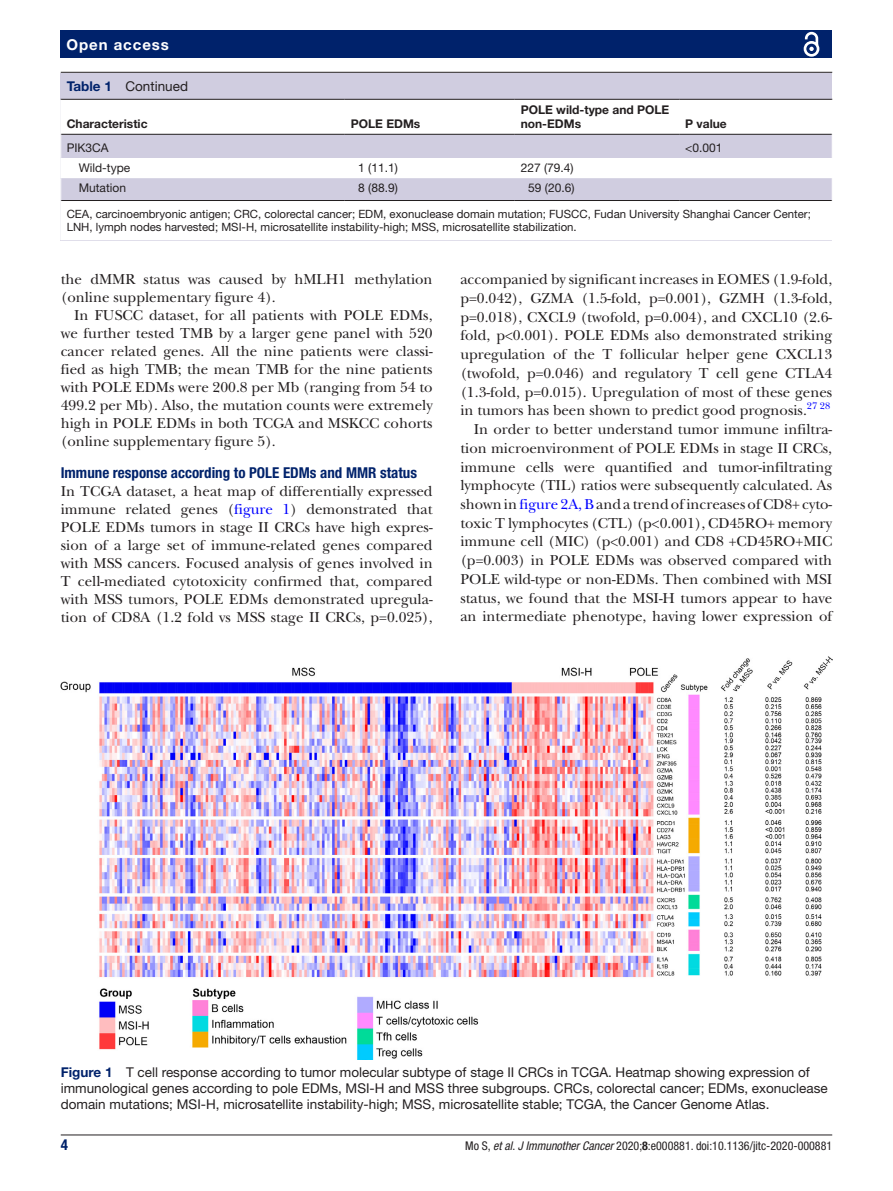
<style>
.page{position:relative;width:893px;height:1191px;background:#fff}
.page>*{position:absolute;margin:0;border:0;box-sizing:border-box;transform-origin:0 0}
.t1{font:15px/18.8px "New Baskerville";color:#231f20;text-align:justify}
.t2{font:700 condensed 15px "Helvetica Neue LT Std";color:#00226b}
.t3{font:700 15px "Helvetica Neue LT Std";letter-spacing:.065em;color:#fff}
.t4{font:13.5px/16.2px "Helvetica Neue LT Std";color:#231f20}
.t5{font:condensed 12px "Helvetica Neue LT Std";color:#231f20}
.t6{font:12px "Helvetica Neue LT Std";color:#231f20}
.t7{font:700 12px/14.4px "Helvetica Neue LT Std";color:#231f20}
.t8{font:11.4px/13.6px "Helvetica Neue LT Std";color:#231f20}
.t9{font:9.9px "New Baskerville";color:#00f}
.s1{font-weight:700;color:#00226b}
.s2{color:#00f}
.s3{font-style:italic}
.s4{font-weight:700}
</style>
<div class="page">
<hr style="left:61px;top:1134px;width:771px;height:1px;background:#231f20">
<div style="left:61px;top:31px;width:771px;height:27px;background:#00226b"></div>
<svg style="left:803px;top:31px;width:17px;height:26px"></svg>
<div style="left:61px;top:91px;width:771px;height:149px;background:#d0cde0"></div>
<div style="left:61px;top:100px;width:771px;height:140px;background:#fff"></div>
<svg style="left:61px;top:135px;width:771px;height:65px"></svg>
<hr style="left:61px;top:99px;width:284px;height:1px;background:#231f20">
<hr style="left:61px;top:134px;width:284px;height:1px;background:#231f20">
<hr style="left:345px;top:99px;width:170px;height:1px;background:#231f20">
<hr style="left:345px;top:134px;width:170px;height:1px;background:#231f20">
<hr style="left:515px;top:99px;width:164px;height:1px;background:#231f20">
<hr style="left:515px;top:134px;width:164px;height:1px;background:#231f20">
<hr style="left:679px;top:99px;width:153px;height:1px;background:#231f20">
<hr style="left:679px;top:134px;width:153px;height:1px;background:#231f20">
<hr style="left:345px;top:200px;width:170px;height:1px;background:#231f20">
<hr style="left:515px;top:200px;width:164px;height:1px;background:#231f20">
<hr style="left:679px;top:200px;width:153px;height:1px;background:#231f20">
<hr style="left:61px;top:200px;width:284px;height:1px;background:#231f20">
<svg style="left:60px;top:134px;width:1px;height:66px"></svg>
<hr style="left:67px;top:231px;width:765px;height:1px;background:#fff">
<div style="left:61px;top:73px;width:771px;height:18px;background:#d0cde0"></div>
<hr style="left:61px;top:72px;width:771px;height:1px;background:#231f20">
<img style="left:61px;top:656px;width:771px;height:403px">
<p class="t3" style="left:66px;top:35px;width:104px">Open access</p>
<p class="t4" style="left:67px;top:78px;width:123px"><span class="s1">Table 1</span> Continued</p>
<p class="t7" style="left:67px;top:116px;width:82px">Characteristic</p>
<p class="t7" style="left:351px;top:116px;width:71px">POLE EDMs</p>
<p class="t7" style="left:521px;top:102px;width:150px">POLE wild-type and POLE non-EDMs</p>
<p class="t7" style="left:685px;top:116px;width:43px">P value</p>
<p class="t6" style="left:67px;top:140px;width:44px">PIK3CA</p>
<p class="t6" style="left:685px;top:140px;width:39px">&lt;0.001</p>
<p class="t6" style="left:79px;top:161px;width:53px">Wild-type</p>
<p class="t6" style="left:358px;top:161px;width:41px">1 (11.1)</p>
<p class="t6" style="left:521px;top:161px;width:54px">227 (79.4)</p>
<p class="t6" style="left:79px;top:180px;width:49px">Mutation</p>
<p class="t6" style="left:358px;top:180px;width:41px">8 (88.9)</p>
<p class="t6" style="left:528px;top:180px;width:48px">59 (20.6)</p>
<p class="t8" style="left:67px;top:207px;width:746px">CEA, carcinoembryonic antigen; CRC, colorectal cancer; EDM, exonuclease domain mutation; FUSCC, Fudan University Shanghai Cancer Center;<br>LNH, lymph nodes harvested; MSI-H, microsatellite instability-high; MSS, microsatellite stabilization.</p>
<p class="t1" style="left:61px;top:270px;width:373px;line-height:18px">the dMMR status was caused by hMLH1 methylation (online supplementary figure 4).</p>
<p class="t1" style="left:61px;top:306px;width:373px;line-height:18px;text-indent:14px">In FUSCC dataset, for all patients with POLE EDMs, we further tested TMB by a larger gene panel with 520 cancer related genes. All the nine patients were classi&shy;fied as high TMB; the mean TMB for the nine patients with POLE EDMs were 200.8 per Mb (ranging from 54 to 499.2 per Mb). Also, the mutation counts were extremely high in POLE EDMs in both TCGA and MSKCC cohorts (online supplementary figure 5).</p>
<p class="t2" style="left:61px;top:463px;width:358px">Immune response according to POLE EDMs and MMR status</p>
<p class="t1" style="left:61px;top:482px;width:373px;line-height:18px">In TCGA dataset, a heat map of differentially expressed immune related genes (<span class="s2">figure 1</span>) demonstrated that POLE EDMs tumors in stage II CRCs have high expres&shy;sion of a large set of immune-related genes compared with MSS cancers. Focused analysis of genes involved in T cell-mediated cytotoxicity confirmed that, compared with MSS tumors, POLE EDMs demonstrated upregula&shy;tion of CD8A (1.2 fold vs MSS stage II CRCs, p=0.025),</p>
<p class="t1" style="left:460px;top:270px;width:373px">accompanied by significant increases in EOMES (1.9-fold, p=0.042), GZMA (1.5-fold, p=0.001), GZMH (1.3-fold, p=0.018), CXCL9 (twofold, p=0.004), and CXCL10 (2.6- fold, p&lt;0.001). POLE EDMs also demonstrated striking upregulation of the T follicular helper gene CXCL13 (twofold, p=0.046) and regulatory T cell gene CTLA4 (1.3-fold, p=0.015). Upregulation of most of these genes in tumors has been shown to predict good prognosis.</p>
<p class="t9" style="left:807px;top:399px;width:25px">27 28</p>
<p class="t1" style="left:460px;top:420px;width:373px;text-indent:14px">In order to better understand tumor immune infiltra&shy;tion microenvironment of POLE EDMs in stage II CRCs, immune cells were quantified and tumor-infiltrating lymphocyte (TIL) ratios were subsequently calculated. As shown in <span class="s2">figure 2A, B</span> and a trend of increases of CD8+ cyto&shy;toxic T lymphocytes (CTL) (p&lt;0.001), CD45RO+ memory immune cell (MIC) (p&lt;0.001) and CD8 +CD45RO+MIC (p=0.003) in POLE EDMs was observed compared with POLE wild-type or non-EDMs. Then combined with MSI status, we found that the MSI-H tumors appear to have an intermediate phenotype, having lower expression of</p>
<p class="t4" style="left:61px;top:1063px;width:768px"><span class="s1">Figure 1</span> T cell response according to tumor molecular subtype of stage II CRCs in TCGA. Heatmap showing expression of immunological genes according to pole EDMs, MSI-H and MSS three subgroups. CRCs, colorectal cancer; EDMs, exonuclease domain mutations; MSI-H, microsatellite instability-high; MSS, microsatellite stable; TCGA, the Cancer Genome Atlas.</p>
<p class="t2" style="left:61px;top:1135px;width:9px">4</p>
<p class="t5" style="left:465px;top:1138px;width:368px">Mo S, <span class="s3">et al</span>. <span class="s3">J Immunother Cancer</span> 2020;<span class="s4">8</span>:e000881. doi:10.1136/jitc-2020-000881</p>
</div>
